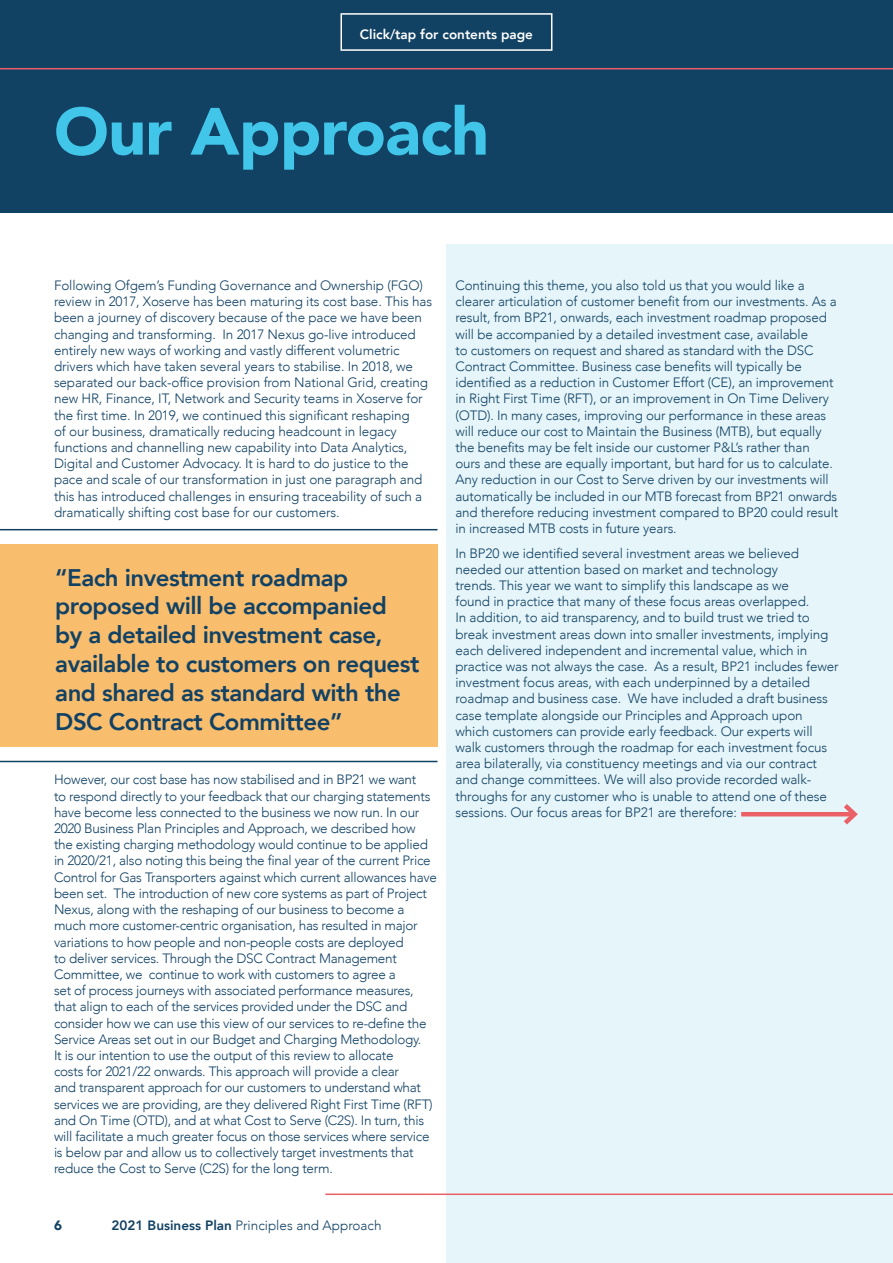
<style>
.page{position:relative;width:893px;height:1263px;background:#fff}
.page>*{position:absolute;margin:0;border:0;box-sizing:border-box;transform-origin:0 0}
.t1{font:900 66px "Avenir";letter-spacing:-.01em;color:#41c5e8}
.t2{font:800 24px/28.8px "Avenir";letter-spacing:-.02em;color:#114163}
.t3{font:300 13.5px/16.2px "Avenir";letter-spacing:-.01em;color:#114163}
.t4{font:800 13.5px "Avenir";color:#fff}
.t5{font:900 13.5px "Avenir";color:#114163}
.s1{font-weight:800}
</style>
<div class="page">
<div style="left:0;top:0;width:893px;height:213px;background:#114163"></div>
<div style="left:446px;top:244px;width:447px;height:1019px;background:#e5f5f9"></div>
<hr style="left:0;top:68px;width:893px;height:1px;background:#eb5f67">
<hr style="left:325px;top:1193px;width:568px;height:2px;background:#eb5f67">
<hr style="left:741px;top:812px;width:114px;height:4px;background:#eb5f67">
<svg style="left:839px;top:804px;width:19px;height:21px"></svg>
<div style="left:0;top:545px;width:437px;height:202px;background:#f9bd6e"></div>
<hr style="left:0;top:529px;width:437px;height:1px;background:#114163">
<hr style="left:0;top:761px;width:437px;height:1px;background:#114163">
<div style="left:340px;top:13px;width:212px;height:38px;border:2px solid #fff"></div>
<p class="t4" style="left:360px;top:24px;width:175px">Click/tap for contents page</p>
<h1 class="t1" style="left:54px;top:75px;width:437px">Our Approach</h1>
<p class="t3" style="left:54px;top:277px;width:380px">Following Ofgem’s Funding Governance and Ownership (FGO) review in 2017, Xoserve has been maturing its cost base. This has been a journey of discovery because of the pace we have been changing and transforming. In 2017 Nexus go-live introduced entirely new ways of working and vastly different volumetric drivers which have taken several years to stabilise. In 2018, we separated our back-office provision from National Grid, creating new HR, Finance, IT, Network and Security teams in Xoserve for the first time. In 2019, we continued this significant reshaping<br>of our business, dramatically reducing headcount in legacy functions and channelling new capability into Data Analytics, Digital and Customer Advocacy. It is hard to do justice to the pace and scale of our transformation in just one paragraph and this has introduced challenges in ensuring traceability of such a dramatically shifting cost base for our customers.</p>
<h2 class="t2" style="left:55px;top:563px;width:366px">“Each investment roadmap proposed will be accompanied by a detailed investment case, available to customers on request and shared as standard with the<br>DSC Contract Committee”</h2>
<p class="t3" style="left:54px;top:772px;width:384px">However, our cost base has now stabilised and in BP21 we want<br>to respond directly to your feedback that our charging statements have become less connected to the business we now run. In our 2020 Business Plan Principles and Approach, we described how the existing charging methodology would continue to be applied in 2020/21, also noting this being the final year of the current Price Control for Gas Transporters against which current allowances have been set. The introduction of new core systems as part of Project Nexus, along with the reshaping of our business to become a much more customer-centric organisation, has resulted in major variations to how people and non-people costs are deployed<br>to deliver services. Through the DSC Contract Management Committee, we continue to work with customers to agree a<br>set of process journeys with associated performance measures, that align to each of the services provided under the DSC and consider how we can use this view of our services to re-define the Service Areas set out in our Budget and Charging Methodology.<br>It is our intention to use the output of this review to allocate<br>costs for 2021/22 onwards. This approach will provide a clear<br>and transparent approach for our customers to understand what services we are providing, are they delivered Right First Time (RFT) and On Time (OTD), and at what Cost to Serve (C2S). In turn, this will facilitate a much greater focus on those services where service is below par and allow us to collectively target investments that reduce the Cost to Serve (C2S) for the long term.</p>
<p class="t5" style="left:54px;top:1214px;width:9px">6</p>
<p class="t3" style="left:112px;top:1217px;width:271px"><span class="s1">2021 Business Plan</span> Principles and Approach</p>
<p class="t3" style="left:455px;top:277px;width:384px">Continuing this theme, you also told us that you would like a clearer articulation of customer benefit from our investments. As a result, from BP21, onwards, each investment roadmap proposed will be accompanied by a detailed investment case, available<br>to customers on request and shared as standard with the DSC Contract Committee. Business case benefits will typically be identified as a reduction in Customer Effort (CE), an improvement in Right First Time (RFT), or an improvement in On Time Delivery (OTD). In many cases, improving our performance in these areas will reduce our cost to Maintain the Business (MTB), but equally the benefits may be felt inside our customer P&amp;L’s rather than ours and these are equally important, but hard for us to calculate.<br>Any reduction in our Cost to Serve driven by our investments will automatically be included in our MTB forecast from BP21 onwards and therefore reducing investment compared to BP20 could result in increased MTB costs in future years.</p>
<p class="t3" style="left:455px;top:545px;width:385px">In BP20 we identified several investment areas we believed needed our attention based on market and technology<br>trends. This year we want to simplify this landscape as we<br>found in practice that many of these focus areas overlapped.<br>In addition, to aid transparency, and to build trust we tried to break investment areas down into smaller investments, implying each delivered independent and incremental value, which in practice was not always the case. As a result, BP21 includes fewer investment focus areas, with each underpinned by a detailed roadmap and business case. We have included a draft business case template alongside our Principles and Approach upon which customers can provide early feedback. Our experts will walk customers through the roadmap for each investment focus area bilaterally, via constituency meetings and via our contract and change committees. We will also provide recorded walk&shy;throughs for any customer who is unable to attend one of these sessions. Our focus areas for BP21 are therefore:</p>
</div>
